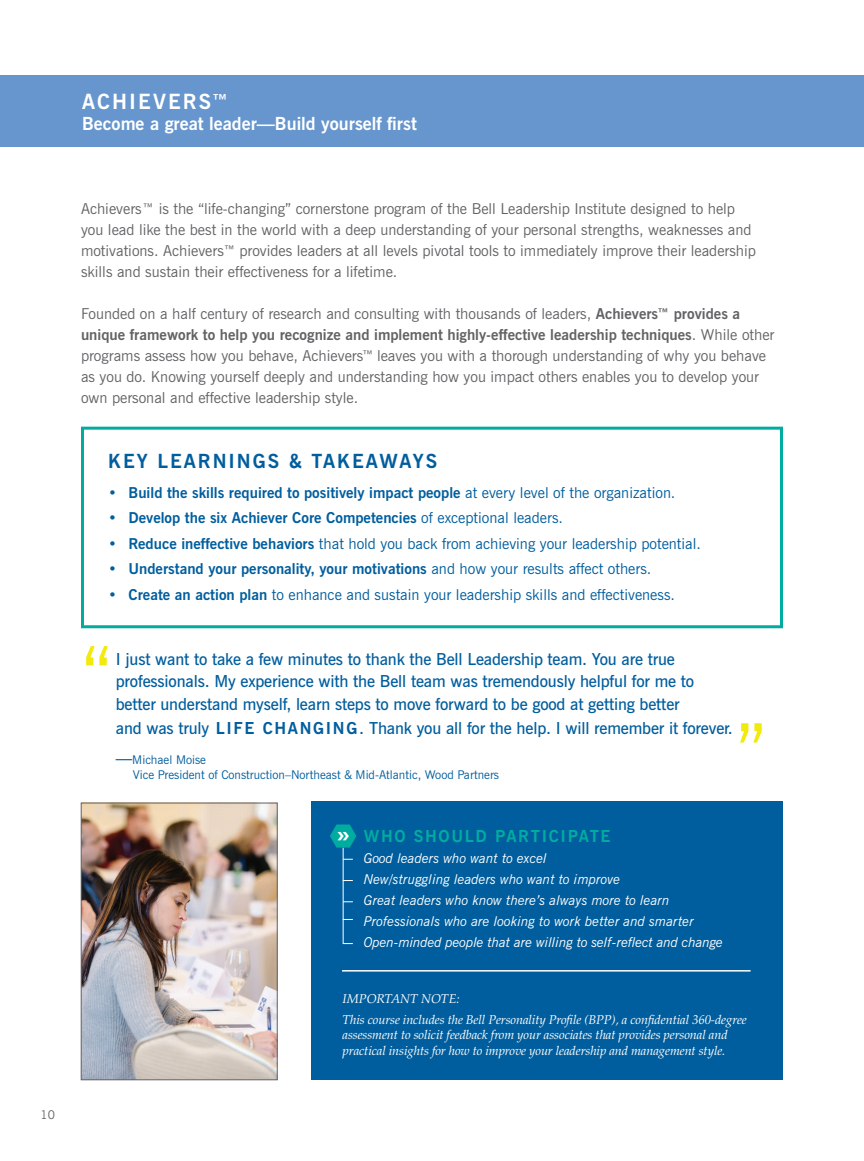
<style>
.page{position:relative;width:864px;height:1161px;background:#fff}
.page>*{position:absolute;margin:0;border:0;box-sizing:border-box;transform-origin:0 0}
.t1{font:75px "News Gothic BT";color:#f2ea0c}
.t2{font:700 26.25px "News Gothic BT";color:#fff}
.t3{font:700 21px "News Gothic BT";letter-spacing:.1em;color:#fff}
.t4{font:700 19.5px "News Gothic BT";letter-spacing:.1em;color:#005e9e}
.t5{font:700 18px "News Gothic BT";color:#fff}
.t6{font:600 16.5px/22.5px "News Gothic BT";letter-spacing:-.01em;color:#005e9e}
.t7{font:700 16.5px "News Gothic BT";letter-spacing:.1em;color:#00aca0}
.t8{font:15px/21px "News Gothic BT";color:#636366}
.t9{font:700 15px "News Gothic BT";color:#005e9e}
.t10{font:15px "News Gothic BT";color:#005e9e}
.t11{font:italic 13.5px/21px "News Gothic BT";color:#fff}
.t12{font:italic 12.75px/21px "Palatino";letter-spacing:-.01em;color:#fff}
.t13{font:12px/15px "News Gothic BT";color:#005e9e}
.t14{font:12px "News Gothic BT";color:#636366}
.s1{font-weight:700}
.s2{font-weight:400}
.s3{font-weight:600;font-size:16.5px}
</style>
<div class="page">
<div style="left:0;top:75px;width:864px;height:72px;background:#6696cd"></div>
<div style="left:81px;top:427px;width:702px;height:201px;border:3px solid #00aca0"></div>
<img style="left:83px;top:805px;width:192px;height:273px">
<div style="left:81px;top:803px;width:196px;height:277px;border:1px solid #636366"></div>
<div style="left:311px;top:802px;width:472px;height:278px;background:#005e9e"></div>
<hr style="left:342px;top:970px;width:409px;height:2px;background:#fff">
<hr style="left:343px;top:848px;width:1px;height:96px;background:#fff">
<svg style="left:330px;top:824px;width:26px;height:24px"></svg>
<h3 class="t3" style="left:82px;top:89px;width:148px">ACHIEVERS™</h3>
<p class="t5" style="left:82px;top:113px;width:336px">Become a great leader—Build yourself first</p>
<p class="t14" style="left:40px;top:1108px;width:16px">10</p>
<p class="t8" style="left:81px;top:198px;width:677px">Achievers™ is the “life-changing” cornerstone program of the Bell Leadership Institute designed to help you lead like the best in the world with a deep understanding of your personal strengths, weaknesses and motivations. Achievers™ provides leaders at all levels pivotal tools to immediately improve their leadership skills and sustain their effectiveness for a lifetime.</p>
<p class="t8" style="left:81px;top:303px;width:695px">Founded on a half century of research and consulting with thousands of leaders, <span class="s1">Achievers™ provides a unique framework to help you recognize and implement highly-effective leadership techniques</span>. While other programs assess how you behave, Achievers™ leaves you with a thorough understanding of why you behave as you do. Knowing yourself deeply and understanding how you impact others enables you to develop your own personal and effective leadership style.</p>
<h3 class="t4" style="left:108px;top:450px;width:331px">KEY LEARNINGS &amp; TAKEAWAYS</h3>
<p class="t9" style="left:108px;top:483px;width:569px">• Build the skills required to positively impact people <span class="s2">at every level of the organization.</span></p>
<p class="t9" style="left:108px;top:509px;width:456px">• Develop the six Achiever Core Competencies <span class="s2">of exceptional leaders.</span></p>
<p class="t10" style="left:108px;top:534px;width:594px"><span class="s1">• Reduce ineffective behaviors</span> that hold you back from achieving your leadership potential.</p>
<p class="t9" style="left:108px;top:560px;width:545px">• Understand your personality, your motivations <span class="s2">and how your results affect others.</span></p>
<p class="t10" style="left:108px;top:585px;width:568px"><span class="s1">• Create an action plan</span> to enhance and sustain your leadership skills and effectiveness.</p>
<h1 class="t1" style="left:81px;top:628px;width:32px">“</h1>
<p class="t6" style="left:116px;top:647px;width:580px">I just want to take a few minutes to thank the Bell Leadership team. You are true professionals. My experience with the Bell team was tremendously helpful for me to better understand myself, learn steps to move forward to be good at getting better</p>
<p class="t6" style="left:116px;top:716px;width:619px">and was truly <span class="s1">LIFE CHANGING</span>. Thank you all for the help. I will remember it forever.</p>
<p class="t13" style="left:133px;top:752px;width:368px;text-indent:-17px"><span class="s3">—</span>Michael Moise<br>Vice President of Construction–Northeast &amp; Mid-Atlantic, Wood Partners</p>
<h1 class="t1" style="left:767px;top:760px;width:32px;rotate:-180deg">“</h1>
<h2 class="t2" style="left:336px;top:817px;width:16px">»</h2>
<p class="t7" style="left:364px;top:827px;width:248px">WHO SHOULD PARTICIPATE</p>
<p class="t11" style="left:364px;top:848px;width:361px">Good leaders who want to excel<br>New/struggling leaders who want to improve<br>Great leaders who know there’s always more to learn Professionals who are looking to work better and smarter Open-minded people that are willing to self-reflect and change</p>
<p class="t12" style="left:343px;top:988px;width:406px">IMPORTANT NOTE:<br>This course includes the Bell Personality Profile (BPP), a confidential 360-degree</p>
<p class="t12" style="left:343px;top:1027px;width:387px;line-height:15.8px">assessment to solicit feedback from your associates that provides personal and practical insights for how to improve your leadership and management style.</p>
</div>
